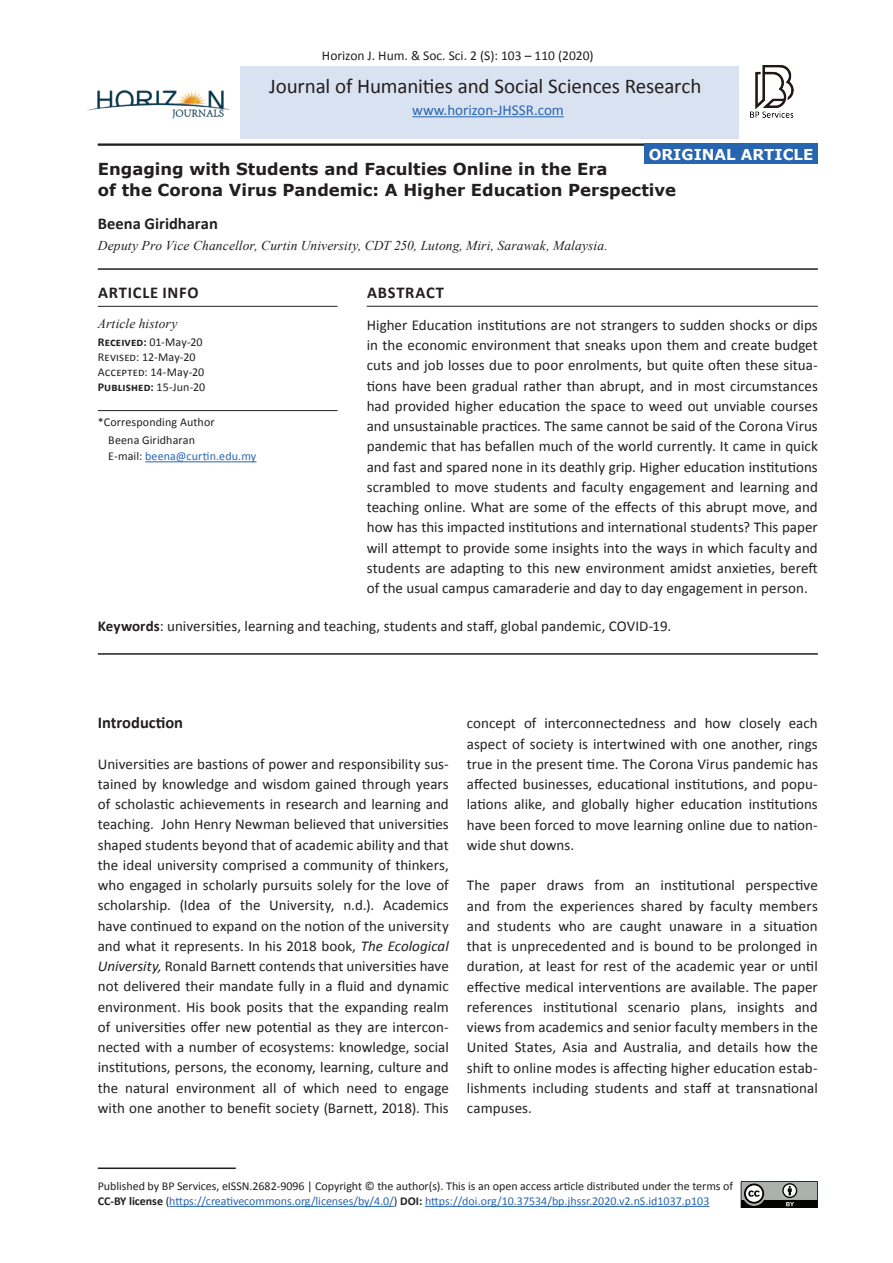
<style>
.page{position:relative;width:893px;height:1263px;background:#fff}
.page>*{position:absolute;margin:0;border:0;box-sizing:border-box;transform-origin:0 0}
.t1{font:21px "Calibri";letter-spacing:-.01em;color:#231f20}
.AT{font:700 16.5px/21px "Verdana";color:#231f20}
.AU{font:700 16.5px "Calibri";color:#231f20}
.ATInfoH{font:700 16.5px "Calibri";letter-spacing:.04em;color:#231f20}
.ABSH{font:700 16.5px "Calibri";letter-spacing:.045em;color:#231f20}
.TX{font:15px/20.2px "Calibri";letter-spacing:.005em;color:#231f20;text-align:justify}
.ABS{font:15px/20.2px "Calibri";letter-spacing:.005em;color:#231f20;text-align:justify}
.KW{font:15px "Calibri";color:#231f20}
.t2{font:15px "Calibri";color:#2765b1}
.Normal__Web{font:700 15px "Verdana";color:#fff}
.AFF1{font:italic 13.5px "Times New Roman";letter-spacing:.01em;color:#231f20}
.t3{font:13.5px "Calibri";color:#231f20}
.ATTim{font:italic 13.5px "Times New Roman";letter-spacing:.01em;color:#231f20}
.corresH{font:12px/15px "Calibri";letter-spacing:-.005em;color:#231f20}
.ATDetText{font:12px "Calibri";letter-spacing:.01em;color:#231f20}
.ATDetText-2{font:700 12px "Calibri";letter-spacing:.01em;color:#231f20}
.ATDetText-3{font:12px "Calibri";letter-spacing:.01em;color:#2765b1}
.corresH-2{font:12px "Calibri";letter-spacing:.015em;color:#231f20}
.s1{font-weight:400}
.s2{color:#231f20}
.s3{font-weight:700}
.s4{font-style:italic}
.s5{color:#2765b1}
</style>
<div class="page">
<div style="left:240px;top:66px;width:499px;height:72px;background:#d9e2f0"></div>
<img style="left:88px;top:90px;width:141px;height:29px">
<img style="left:750px;top:66px;width:43px;height:51px">
<hr style="left:412px;top:116px;width:152px;height:1px;background:#2765b1">
<hr style="left:98px;top:1167px;width:138px;height:2px;background:#231f20">
<hr style="left:169px;top:1206px;width:225px;height:1px;background:#2765b1">
<hr style="left:425px;top:1206px;width:284px;height:1px;background:#2765b1">
<hr style="left:98px;top:144px;width:720px;height:2px;background:#231f20">
<hr style="left:98px;top:268px;width:720px;height:2px;background:#231f20">
<hr style="left:98px;top:306px;width:239px;height:1px;background:#231f20">
<hr style="left:98px;top:410px;width:239px;height:1px;background:#231f20">
<hr style="left:145px;top:461px;width:111px;height:1px;background:#2765b1">
<svg style="left:741px;top:1181px;width:77px;height:27px;background:#737773"></svg>
<hr style="left:367px;top:306px;width:451px;height:1px;background:#231f20">
<hr style="left:98px;top:653px;width:720px;height:2px;background:#231f20">
<div style="left:644px;top:144px;width:174px;height:20px;background:#2765b1"></div>
<p class="t3" style="left:322px;top:47px;width:273px">Horizon J. Hum. &amp; Soc. Sci. 2 (S): 103 – 110 (2020)</p>
<h1 class="t1" style="left:269px;top:73px;width:434px">Journal of Humanities and Social Sciences Research</h1>
<p class="t2" style="left:412px;top:101px;width:153px">www.horizon-JHSSR.com</p>
<p class="Normal__Web" style="left:649px;top:144px;width:166px">ORIGINAL ARTICLE</p>
<p class="AT" style="left:98px;top:158px;width:580px">Engaging with Students and Faculties Online in the Era<br>of the Corona Virus Pandemic: A Higher Education Perspective</p>
<p class="AU" style="left:98px;top:213px;width:122px">Beena Giridharan</p>
<p class="AFF1" style="left:98px;top:236px;width:511px">Deputy Pro Vice Chancellor, Curtin University, CDT 250, Lutong, Miri, Sarawak, Malaysia.</p>
<p class="ATInfoH" style="left:98px;top:282px;width:102px">ARTICLE INFO</p>
<p class="ATTim" style="left:98px;top:314px;width:81px">Article history</p>
<p class="ATDetText-2" style="left:98px;top:334px;width:106px">Received: <span class="s1">01-May-20</span></p>
<p class="ATDetText" style="left:98px;top:349px;width:99px">Revised: 12-May-20</p>
<p class="ATDetText" style="left:98px;top:364px;width:108px">Accepted: 14-May-20</p>
<p class="ATDetText-2" style="left:98px;top:379px;width:109px">Published: <span class="s1">15-Jun-20</span></p>
<p class="corresH-2" style="left:98px;top:414px;width:118px">*Corresponding Author</p>
<p class="ATDetText" style="left:108px;top:432px;width:88px">Beena Giridharan</p>
<p class="ATDetText-3" style="left:108px;top:449px;width:150px"><span class="s2">E-mail:</span> beena@curtin.edu.my</p>
<p class="ABSH" style="left:367px;top:282px;width:78px">ABSTRACT</p>
<p class="ABS" style="left:367px;top:315px;width:453px">Higher Education institutions are not strangers to sudden shocks or dips in the economic environment that sneaks upon them and create budget cuts and job losses due to poor enrolments, but quite often these situa&shy;tions have been gradual rather than abrupt, and in most circumstances had provided higher education the space to weed out unviable courses and unsustainable practices. The same cannot be said of the Corona Virus pandemic that has befallen much of the world currently. It came in quick and fast and spared none in its deathly grip. Higher education institutions scrambled to move students and faculty engagement and learning and teaching online. What are some of the effects of this abrupt move, and how has this impacted institutions and international students? This paper will attempt to provide some insights into the ways in which faculty and students are adapting to this new environment amidst anxieties, bereft of the usual campus camaraderie and day to day engagement in person.</p>
<p class="KW" style="left:98px;top:616px;width:575px"><span class="s3">Keywords</span>: universities, learning and teaching, students and staff, global pandemic, COVID-19.</p>
<h1 class="AU" style="left:98px;top:712px;width:87px">Introduction</h1>
<p class="TX" style="left:98px;top:753px;width:353px">Universities are bastions of power and responsibility sus&shy;tained by knowledge and wisdom gained through years of scholastic achievements in research and learning and teaching. John Henry Newman believed that universities shaped students beyond that of academic ability and that the ideal university comprised a community of thinkers, who engaged in scholarly pursuits solely for the love of scholarship. (Idea of the University, n.d.). Academics have continued to expand on the notion of the university and what it represents. In his 2018 book, <span class="s4">The Ecological University,</span> Ronald Barnett contends that universities have not delivered their mandate fully in a fluid and dynamic environment. His book posits that the expanding realm of universities offer new potential as they are intercon&shy;nected with a number of ecosystems: knowledge, social institutions, persons, the economy, learning, culture and the natural environment all of which need to engage with one another to benefit society (Barnett, 2018). This</p>
<p class="TX" style="left:467px;top:713px;width:352px">concept of interconnectedness and how closely each aspect of society is intertwined with one another, rings true in the present time. The Corona Virus pandemic has affected businesses, educational institutions, and popu&shy;lations alike, and globally higher education institutions have been forced to move learning online due to nation&shy;wide shut downs.</p>
<p class="TX" style="left:467px;top:875px;width:353px">The paper draws from an institutional perspective and from the experiences shared by faculty members and students who are caught unaware in a situation that is unprecedented and is bound to be prolonged in duration, at least for rest of the academic year or until effective medical interventions are available. The paper references institutional scenario plans, insights and views from academics and senior faculty members in the United States, Asia and Australia, and details how the shift to online modes is affecting higher education estab&shy;lishments including students and staff at transnational campuses.</p>
<p class="corresH" style="left:98px;top:1178px;width:637px">Published by BP Services, eISSN.2682-9096 | Copyright © the author(s). This is an open access article distributed under the terms of<br><span class="s3">CC-BY license</span> (<span class="s5">https://creativecommons.org/licenses/by/4.0/</span>) <span class="s3">DOI:</span> <span class="s5">https://doi.org/10.37534/bp.jhssr.2020.v2.nS.id1037.p103</span></p>
</div>
